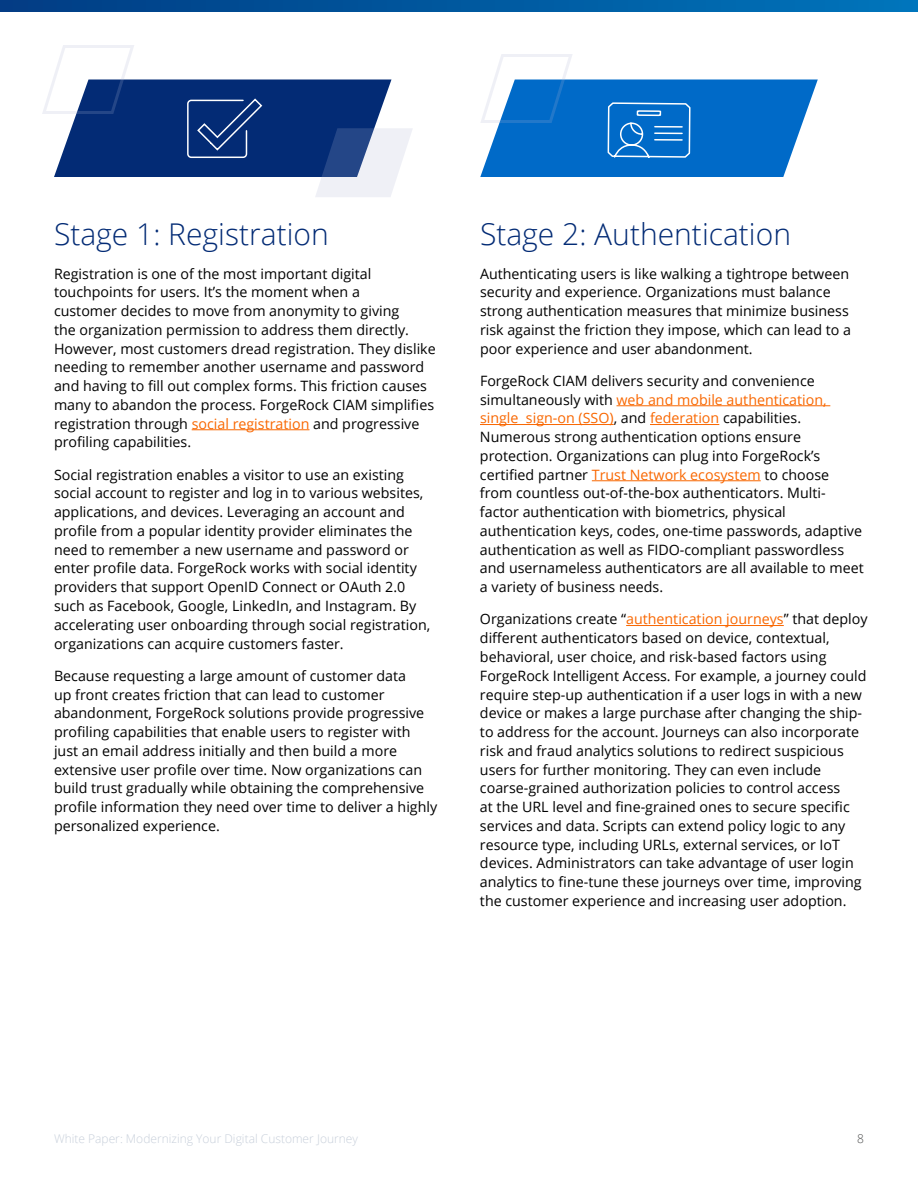
<style>
.page{position:relative;width:918px;height:1188px;background:#fff}
.page>*{position:absolute;margin:0;border:0;box-sizing:border-box;transform-origin:0 0}
.t1{font:300 30px "Open Sans";color:#032b75}
.t2{font:14.25px/18.8px "Open Sans";color:#000}
.t3{font:300 12px "Open Sans";color:#c7cfda}
.t4{font:300 12px "Open Sans";color:#505151}
.s1{color:#f96700}
</style>
<div class="page">
<svg style="left:0;top:0;width:918px;height:12px;background:#00589e"></svg>
<hr style="left:192px;top:429px;width:117px;height:1px;background:#f96700">
<hr style="left:617px;top:405px;width:213px;height:1px;background:#f96700">
<hr style="left:480px;top:424px;width:134px;height:1px;background:#f96700">
<hr style="left:650px;top:424px;width:69px;height:1px;background:#f96700">
<hr style="left:592px;top:480px;width:169px;height:1px;background:#f96700">
<hr style="left:626px;top:625px;width:158px;height:1px;background:#f96700">
<svg style="left:42px;top:45px;width:370px;height:152px"></svg>
<svg style="left:480px;top:54px;width:338px;height:123px"></svg>
<h1 class="t1" style="left:54px;top:214px;width:276px">Stage 1: Registration</h1>
<p class="t2" style="left:54px;top:264px;width:383px">Registration is one of the most important digital touchpoints for users. It’s the moment when a<br>customer decides to move from anonymity to giving<br>the organization permission to address them directly.<br>However, most customers dread registration. They dislike needing to remember another username and password and having to fill out complex forms. This friction causes many to abandon the process. ForgeRock CIAM simplifies registration through <span class="s1">social registration</span> and progressive profiling capabilities.</p>
<p class="t2" style="left:54px;top:465px;width:378px">Social registration enables a visitor to use an existing social account to register and log in to various websites, applications, and devices. Leveraging an account and profile from a popular identity provider eliminates the need to remember a new username and password or enter profile data. ForgeRock works with social identity providers that support OpenID Connect or OAuth 2.0 such as Facebook, Google, LinkedIn, and Instagram. By accelerating user onboarding through social registration, organizations can acquire customers faster.</p>
<p class="t2" style="left:54px;top:666px;width:385px">Because requesting a large amount of customer data<br>up front creates friction that can lead to customer abandonment, ForgeRock solutions provide progressive profiling capabilities that enable users to register with just an email address initially and then build a more extensive user profile over time. Now organizations can build trust gradually while obtaining the comprehensive profile information they need over time to deliver a highly personalized experience.</p>
<h1 class="t1" style="left:480px;top:214px;width:313px">Stage 2: Authentication</h1>
<p class="t2" style="left:480px;top:264px;width:373px">Authenticating users is like walking a tightrope between security and experience. Organizations must balance strong authentication measures that minimize business risk against the friction they impose, which can lead to a poor experience and user abandonment.</p>
<p class="t2" style="left:480px;top:371px;width:385px">ForgeRock CIAM delivers security and convenience simultaneously with <span class="s1">web and mobile authentication, single sign-on (SSO)</span>, and <span class="s1">federation</span> capabilities.<br>Numerous strong authentication options ensure protection. Organizations can plug into ForgeRock’s certified partner <span class="s1">Trust Network ecosystem</span> to choose from countless out-of-the-box authenticators. Multi&shy;factor authentication with biometrics, physical authentication keys, codes, one-time passwords, adaptive authentication as well as FIDO-compliant passwordless and usernameless authenticators are all available to meet a variety of business needs.</p>
<p class="t2" style="left:480px;top:610px;width:389px">Organizations create “<span class="s1">authentication journeys</span>” that deploy different authenticators based on device, contextual, behavioral, user choice, and risk-based factors using ForgeRock Intelligent Access. For example, a journey could require step-up authentication if a user logs in with a new device or makes a large purchase after changing the ship&shy;to address for the account. Journeys can also incorporate risk and fraud analytics solutions to redirect suspicious users for further monitoring. They can even include coarse-grained authorization policies to control access<br>at the URL level and fine-grained ones to secure specific services and data. Scripts can extend policy logic to any resource type, including URLs, external services, or IoT devices. Administrators can take advantage of user login analytics to fine-tune these journeys over time, improving the customer experience and increasing user adoption.</p>
<p class="t3" style="left:54px;top:1131px;width:305px">White Paper: Modernizing Your Digital Customer Journey</p>
<p class="t4" style="left:857px;top:1131px;width:8px">8</p>
</div>
